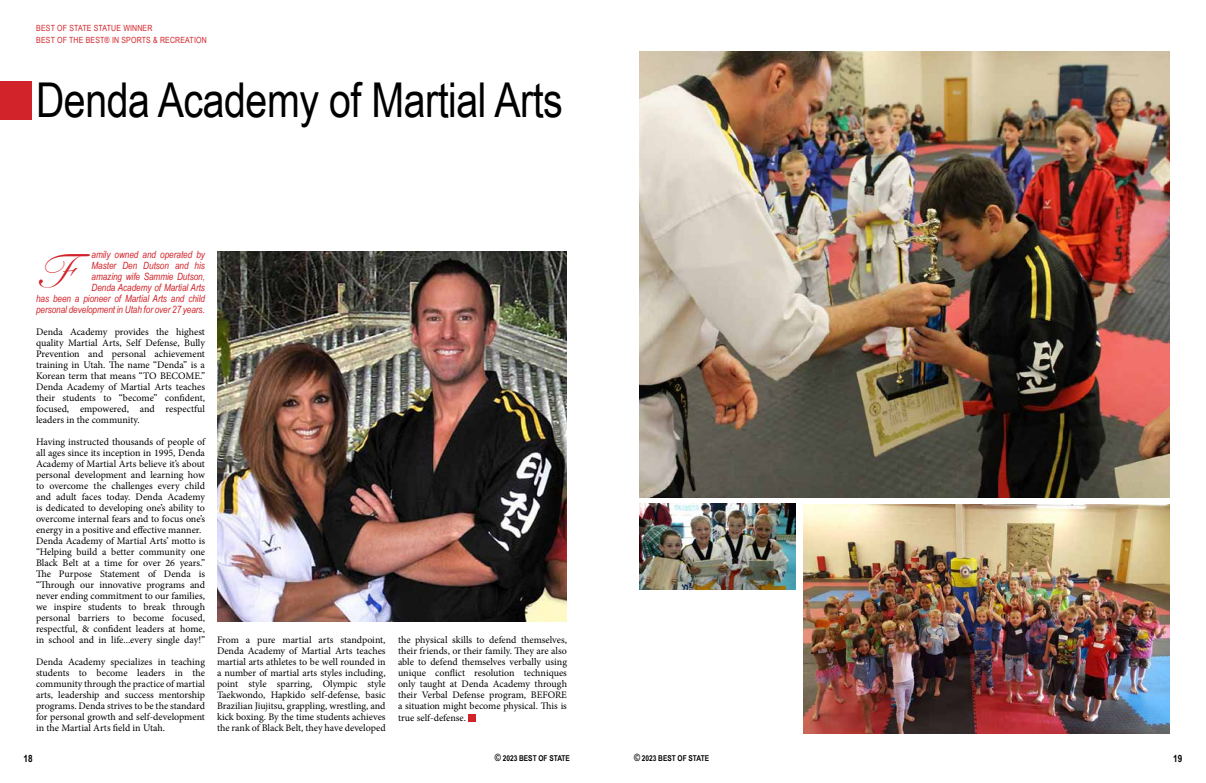
<style>
.page{position:relative;width:1206px;height:783px;background:#fff}
.page>*{position:absolute;margin:0;border:0;box-sizing:border-box;transform-origin:0 0}
.t1{font:48px "Arial Narrow";letter-spacing:-.01em;color:#000}
.t2{font:47.9px "Snell Roundhand";color:#d2232a}
.t3{font:10px/11px "Minion Pro";color:#000;text-align:justify}
.t4{font:italic 10px/11px "Arial Narrow";letter-spacing:-.005em;color:#d2232a;text-align:right}
.t5{font:700 10px "Arial Narrow";color:#000}
.t6{font:8.5px/12px "Arial Narrow";letter-spacing:.02em;color:#d2232a}
.t7{font:700 8px "Arial Narrow";color:#000}
.s1{font-size:10px}
</style>
<div class="page">
<div style="left:0;top:81px;width:32px;height:38px;background:#d2232a"></div>
<div style="left:468px;top:714px;width:7px;height:7px;background:#d2232a"></div>
<img style="left:217px;top:251px;width:350px;height:371px">
<img style="left:639px;top:51px;width:531px;height:447px">
<img style="left:804px;top:504px;width:366px;height:230px">
<img style="left:639px;top:504px;width:157px;height:86px">
<p class="t6" style="left:36px;top:21px;width:172px">BEST OF STATE STATUE WINNER<br>BEST OF THE BEST® IN SPORTS &amp; RECREATION</p>
<h1 class="t1" style="left:36px;top:65px;width:528px">Denda Academy of Martial Arts</h1>
<p class="t4" style="left:36px;top:248px;width:170px">amily owned and operated by<br>Master Den Dutson and his<br>amazing wife Sammie Dutson,<br>Denda Academy of Martial Arts<br>has been a pioneer of Martial Arts and child personal development in Utah for over 27 years.</p>
<p class="t3" style="left:36px;top:326px;width:171px">Denda Academy provides the highest quality Martial Arts, Self Defense, Bully Prevention and personal achievement training in Utah. The name “Denda” is a Korean term that means “TO BECOME.” Denda Academy of Martial Arts teaches their students to “become” confident, focused, empowered, and respectful leaders in the community.</p>
<p class="t3" style="left:36px;top:436px;width:171px;text-align:left">Having instructed thousands of people of all ages since its inception in 1995, Denda Academy of Martial Arts believe it’s about personal development and learning how to overcome the challenges every child and adult faces today. Denda Academy is dedicated to developing one’s ability to overcome internal fears and to focus one’s energy in a positive and effective manner.<br>Denda Academy of Martial Arts’ motto is “Helping build a better community one Black Belt at a time for over 26 years.” The Purpose Statement of Denda is “Through our innovative programs and never ending commitment to our families, we inspire students to break through personal barriers to become focused, respectful, &amp; confident leaders at home, in school and in life...every single day!”</p>
<p class="t3" style="left:36px;top:656px;width:171px">Denda Academy specializes in teaching students to become leaders in the community through the practice of martial arts, leadership and success mentorship programs. Denda strives to be the standard for personal growth and self-development in the Martial Arts field in Utah.</p>
<h2 class="t2" style="left:36px;top:233px;width:39px">F</h2>
<p class="t3" style="left:217px;top:635px;width:170px">From a pure martial arts standpoint, Denda Academy of Martial Arts teaches martial arts athletes to be well rounded in a number of martial arts styles including, point style sparring, Olympic style Taekwondo, Hapkido self-defense, basic Brazilian Jiujitsu, grappling, wrestling, and kick boxing. By the time students achieves the rank of Black Belt, they have developed</p>
<p class="t3" style="left:398px;top:635px;width:171px">the physical skills to defend themselves, their friends, or their family. They are also able to defend themselves verbally using unique conflict resolution techniques only taught at Denda Academy through their Verbal Defense program, BEFORE a situation might become physical. This is</p>
<p class="t3" style="left:398px;top:713px;width:70px">true self-defense.</p>
<p class="t5" style="left:24px;top:751px;width:11px">18</p>
<p class="t7" style="left:495px;top:752px;width:77px"><span class="s1">©</span> 2023 BEST OF STATE</p>
<p class="t7" style="left:634px;top:752px;width:77px"><span class="s1">©</span> 2023 BEST OF STATE</p>
<p class="t5" style="left:1173px;top:751px;width:11px">19</p>
</div>
